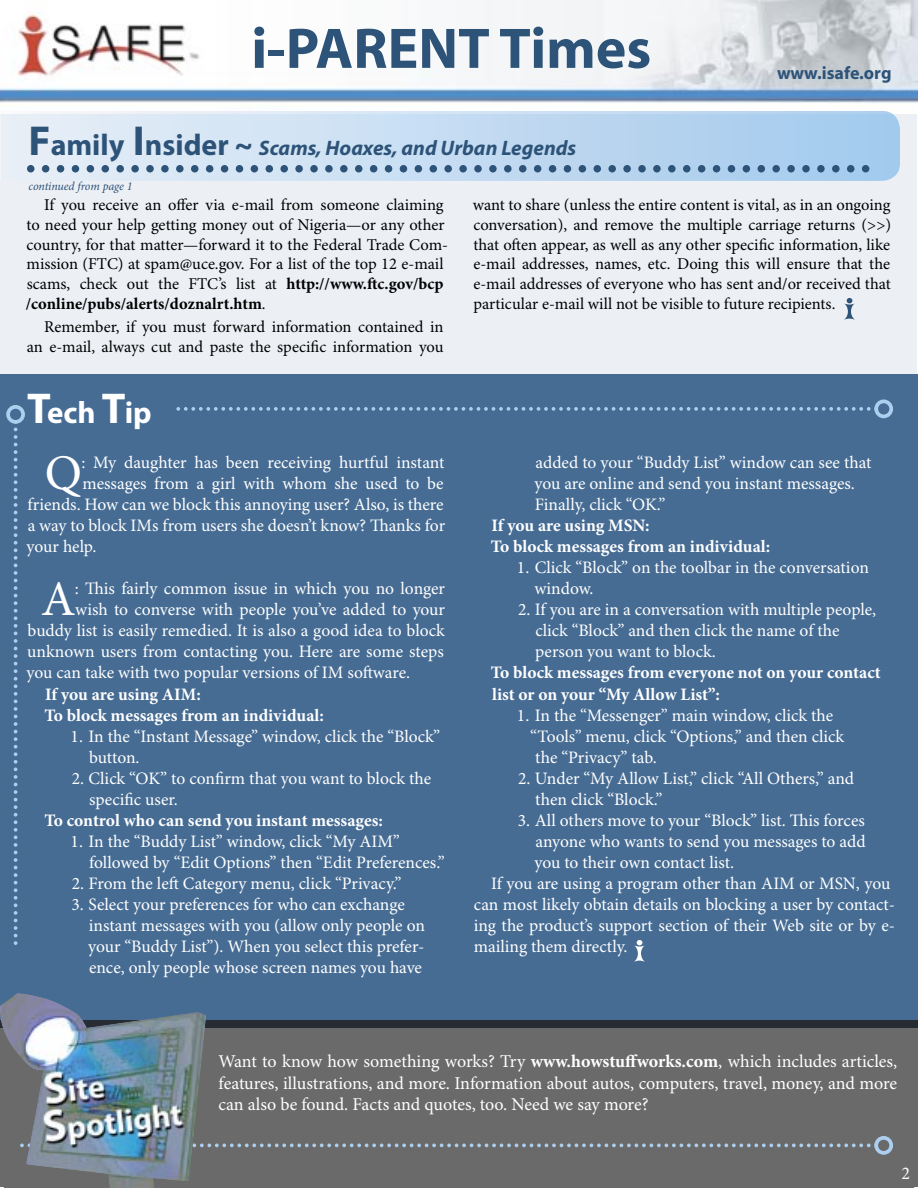
<style>
.page{position:relative;width:918px;height:1188px;background:#fff}
.page>*{position:absolute;margin:0;border:0;box-sizing:border-box;transform-origin:0 0}
.t1{font:700 57.75px "Myriad";color:#2d5378}
.t2{font:49.8px "Minion Pro";color:#fff}
.t3{font:700 30.9px "Myriad Pro";color:#fff}
.t4{font:italic 700 21px "Myriad Pro";color:#2d5378}
.t5{font:18px/21.6px "Minion Pro";letter-spacing:-.005em;color:#fff;text-align:justify}
.t6{font:700 18px "Myriad";color:#2d5378}
.t7{font:17.55px/21px "Minion Pro";letter-spacing:-.005em;color:#fff}
.t8{font:700 17.55px/21px "Minion Pro";color:#fff}
.t9{font:16.5px/19.8px "Minion Pro";letter-spacing:-.005em;color:#000}
.t10{font:italic 12px "Minion Pro";letter-spacing:-.01em;color:#2d5378}
.s1{font-style:normal;font-size:42px}
.s2{font-style:normal;font-size:30px}
.s3{font-weight:700}
.s4{font-size:43.35px}
</style>
<div class="page">
<div style="left:1px;top:101px;width:916px;height:570px;background:#ecf0f5"></div>
<div style="left:0;top:374px;width:918px;height:654px;background:#466c94"></div>
<div style="left:0;top:1028px;width:918px;height:159px;background:#6a6a6a"></div>
<div style="left:0;top:1020px;width:918px;height:8px;background:#272c34"></div>
<img style="left:0;top:0;width:918px;height:114px">
<svg style="left:0;top:114px;width:1px;height:67px"></svg>
<svg style="left:29px;top:114px;width:871px;height:67px;background:#c4dbf1"></svg>
<img style="left:0;top:111px;width:893px;height:3px">
<svg style="left:206px;top:1187px;width:709px;height:1px"></svg>
<svg style="left:6px;top:405px;width:19px;height:540px"></svg>
<svg style="left:207px;top:1136px;width:686px;height:19px"></svg>
<svg style="left:27px;top:165px;width:842px;height:7px;background:#86a3bf"></svg>
<svg style="left:176px;top:399px;width:717px;height:19px"></svg>
<img style="left:0;top:993px;width:206px;height:195px">
<svg style="left:844px;top:298px;width:11px;height:22px"></svg>
<svg style="left:634px;top:940px;width:11px;height:22px"></svg>
<h1 class="t1" style="left:251px;top:19px;width:401px">i-PARENT Times</h1>
<p class="t4" style="left:29px;top:136px;width:549px"><span class="s1">F</span><span class="s2">amily</span> <span class="s1">I</span><span class="s2">nsider ~</span> Scams, Hoaxes, and Urban Legends</p>
<p class="t10" style="left:29px;top:179px;width:105px">continued from page 1</p>
<p class="t6" style="left:777px;top:64px;width:116px">www.isafe.org</p>
<p class="t9" style="left:26px;top:196px;width:424px;text-indent:18px">If you receive an offer via e-mail from someone claiming to need your help getting money out of Nigeria—or any other country, for that matter—forward it to the Federal Trade Com&shy;mission (FTC) at spam@uce.gov. For a list of the top 12 e-mail scams, check out the FTC’s list at <span class="s3">http://www.ftc.gov/bcp /conline/pubs/alerts/doznalrt.htm</span>.</p>
<p class="t9" style="left:27px;top:317px;width:418px;text-align:right">Remember, if you must forward information contained in an e-mail, always cut and paste the specific information you</p>
<h3 class="t3" style="left:27px;top:395px;width:126px"><span class="s4">T</span>ech <span class="s4">T</span>ip</h3>
<h2 class="t2" style="left:45px;top:444px;width:39px">Q</h2>
<p class="t7" style="left:81px;top:453px;width:365px">: My daughter has been receiving hurtful instant</p>
<p class="t7" style="left:83px;top:474px;width:363px">messages from a girl with whom she used to be</p>
<p class="t7" style="left:28px;top:495px;width:418px">friends. How can we block this annoying user? Also, is there</p>
<p class="t7" style="left:28px;top:516px;width:419px">a way to block IMs from users she doesn’t know? Thanks for</p>
<p class="t7" style="left:27px;top:537px;width:71px">your help.</p>
<h2 class="t2" style="left:41px;top:570px;width:36px">A</h2>
<p class="t7" style="left:75px;top:579px;width:372px">: This fairly common issue in which you no longer</p>
<p class="t7" style="left:75px;top:600px;width:371px">wish to converse with people you’ve added to your</p>
<p class="t7" style="left:28px;top:621px;width:419px">buddy list is easily remedied. It is also a good idea to block</p>
<p class="t7" style="left:27px;top:642px;width:418px">unknown users from contacting you. Here are some steps</p>
<p class="t7" style="left:27px;top:663px;width:385px">you can take with two popular versions of IM software.</p>
<p class="t8" style="left:44px;top:684px;width:281px">If you are using AIM:<br>To block messages from an individual:</p>
<p class="t7" style="left:89px;top:726px;width:352px;text-indent:-19px">1. In the “Instant Message” window, click the “Block” button.</p>
<p class="t7" style="left:89px;top:768px;width:344px;text-indent:-17px">2. Click “OK” to confirm that you want to block the specific user.</p>
<p class="t8" style="left:44px;top:810px;width:340px">To control who can send you instant messages:</p>
<p class="t7" style="left:89px;top:831px;width:357px;text-indent:-18px">1. In the “Buddy List” window, click “My AIM” followed by “Edit Options” then “Edit Preferences.”</p>
<p class="t7" style="left:72px;top:873px;width:331px">2. From the left Category menu, click “Privacy.”</p>
<p class="t7" style="left:88px;top:894px;width:338px;text-indent:-17px">3. Select your preferences for who can exchange instant messages with you (allow only people on your “Buddy List”). When you select this prefer&shy;ence, only people whose screen names you have</p>
<p class="t9" style="left:473px;top:196px;width:420px;text-align:justify">want to share (unless the entire content is vital, as in an ongoing conversation), and remove the multiple carriage returns (&gt;&gt;) that often appear, as well as any other specific information, like e-mail addresses, names, etc. Doing this will ensure that the e-mail addresses of everyone who has sent and/or received that particular e-mail will not be visible to future recipients.</p>
<p class="t7" style="left:534px;top:453px;width:339px">added to your “Buddy List” window can see that you are online and send you instant messages.<br>Finally, click “OK.”</p>
<p class="t8" style="left:491px;top:516px;width:281px">If you are using MSN:<br>To block messages from an individual:</p>
<p class="t7" style="left:535px;top:558px;width:336px;text-indent:-18px">1. Click “Block” on the toolbar in the conversation window.</p>
<p class="t7" style="left:535px;top:600px;width:342px;text-indent:-17px">2. If you are in a conversation with multiple people, click “Block” and then click the name of the person you want to block.</p>
<p class="t8" style="left:491px;top:663px;width:392px">To block messages from everyone not on your contact list or on your “My Allow List”:</p>
<p class="t7" style="left:530px;top:705px;width:316px;text-indent:-13px">1. In the “Messenger” main window, click the “Tools” menu, click “Options,” and then click the “Privacy” tab.</p>
<p class="t7" style="left:535px;top:768px;width:320px;text-indent:-17px">2. Under “My Allow List,” click “All Others,” and then click “Block.”</p>
<p class="t7" style="left:518px;top:810px;width:348px">3. All others move to your “Block” list. This forces</p>
<p class="t7" style="left:536px;top:831px;width:332px">anyone who wants to send you messages to add</p>
<p class="t7" style="left:534px;top:852px;width:201px">you to their own contact list.</p>
<p class="t7" style="left:491px;top:873px;width:401px">If you are using a program other than AIM or MSN, you</p>
<p class="t7" style="left:474px;top:894px;width:423px">can most likely obtain details on blocking a user by contact-</p>
<p class="t7" style="left:474px;top:915px;width:423px">ing the product’s support section of their Web site or by e-</p>
<p class="t7" style="left:474px;top:936px;width:155px">mailing them directly.</p>
<p class="t5" style="left:219px;top:1051px;width:680px">Want to know how something works? Try <span class="s3">www.howstuffworks.com</span>, which includes articles, features, illustrations, and more. Information about autos, computers, travel, money, and more can also be found. Facts and quotes, too. Need we say more?</p>
<p class="t5" style="left:902px;top:1163px;width:10px">2</p>
</div>
